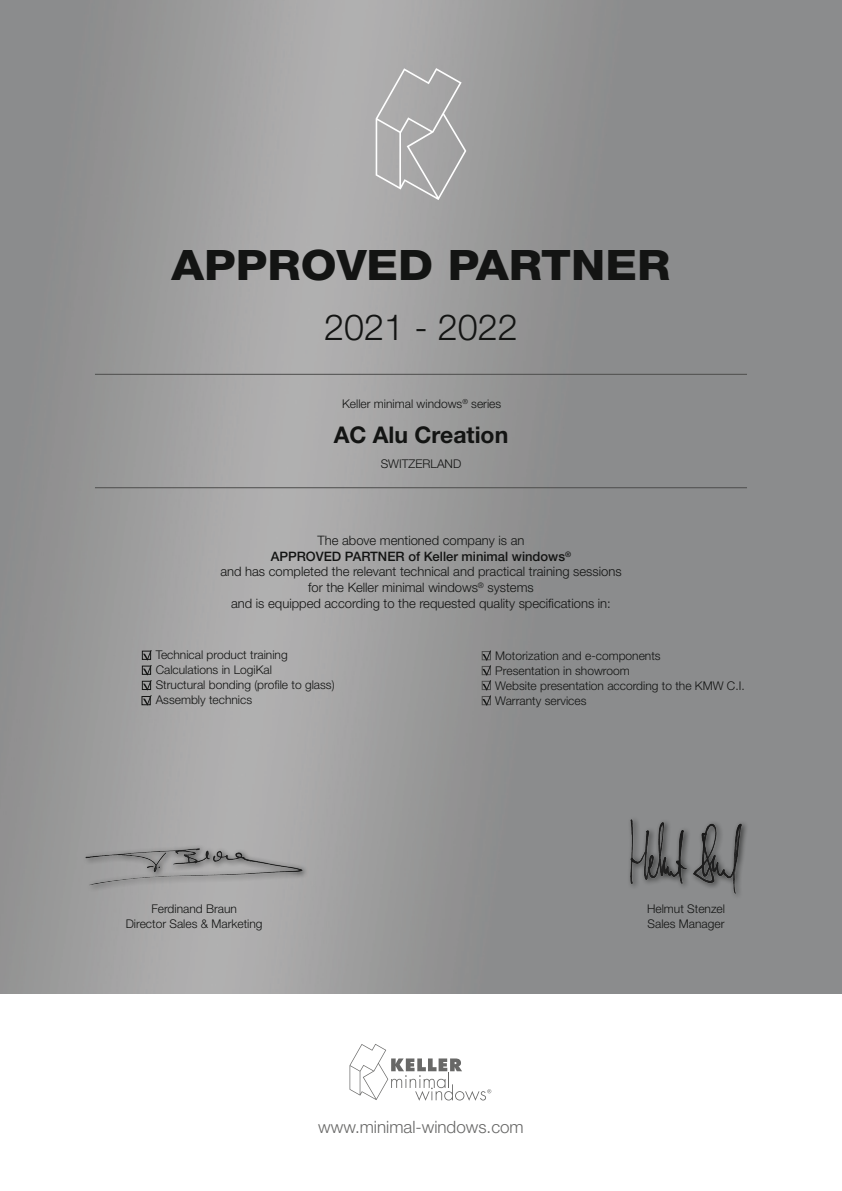
<style>
.page{position:relative;width:842px;height:1191px;background:#fff}
.page>*{position:absolute;margin:0;border:0;box-sizing:border-box;transform-origin:0 0}
.t1{font:800 42px "Helvetica Neue LT Std";color:#131413;scale:1.1 1}
.t2{font:300 36px "Helvetica Neue LT Std";color:#131413}
.t3{font:700 23px "Helvetica Neue LT Std";color:#131413}
.t4{font:300 17px "Helvetica Neue LT Std";color:#686867}
.t5{font:300 13px/15.6px "Helvetica Neue LT Std";color:#131413;text-align:center}
.t6{font:300 12px/15px "Helvetica Neue LT Std";color:#131413}
.s1{font-weight:500}
</style>
<div class="page">
<img style="left:0;top:0;width:842px;height:993px">
<hr style="left:95px;top:374px;width:652px;height:1px;background:#4d4d4c">
<hr style="left:95px;top:487px;width:652px;height:1px;background:#4d4d4c">
<div style="left:83px;top:844px;width:227px;height:48px;background:#131413;opacity:.75"></div>
<img style="left:86px;top:848px;width:216px;height:38px">
<div style="left:627px;top:816px;width:122px;height:84px;background:#131413;opacity:.75"></div>
<img style="left:631px;top:819px;width:110px;height:74px">
<svg style="left:376px;top:68px;width:90px;height:132px;background:#aeadae"></svg>
<svg style="left:350px;top:1044px;width:141px;height:56px"></svg>
<svg style="left:143px;top:650px;width:9px;height:55px"></svg>
<div style="left:142px;top:651px;width:9px;height:8px;border:1px solid #131413"></div>
<div style="left:142px;top:666px;width:9px;height:8px;border:1px solid #131413"></div>
<div style="left:142px;top:681px;width:9px;height:9px;border:1px solid #131413"></div>
<div style="left:142px;top:696px;width:8px;height:9px;border:1px solid #131413"></div>
<svg style="left:482px;top:650px;width:9px;height:56px"></svg>
<h1 class="t1" style="left:172px;top:240px;width:455px">APPROVED PARTNER</h1>
<h2 class="t2" style="left:324px;top:306px;width:195px">2021 - 2022</h2>
<p class="t6" style="left:342px;top:396px;width:161px">Keller minimal windows<sup>®</sup> series</p>
<h3 class="t3" style="left:334px;top:421px;width:176px">AC Alu Creation</h3>
<p class="t6" style="left:381px;top:456px;width:82px">SWITZERLAND</p>
<p class="t5" style="left:220px;top:532px;width:403px">The above mentioned company is an<br><span class="s1">APPROVED PARTNER of Keller minimal windows</span><sup>®<br></sup>and has completed the relevant technical and practical training sessions for the Keller minimal windows<sup>®</sup> systems<br>and is equipped according to the requested quality specifications in:</p>
<p class="t6" style="left:156px;top:646px;width:180px">Technical product training<br>Calculations in LogiKal<br>Structural bonding (profile to glass)<br>Assembly technics</p>
<p class="t6" style="left:495px;top:648px;width:251px">Motorization and e-components<br>Presentation in showroom<br>Website presentation according to the KMW C.I.<br>Warranty services</p>
<p class="t6" style="left:126px;top:901px;width:138px;line-height:14.4px;text-align:center">Ferdinand Braun<br>Director Sales &amp; Marketing</p>
<p class="t6" style="left:647px;top:901px;width:80px;line-height:14.4px">Helmut Stenzel<br>Sales Manager</p>
<h3 class="t4" style="left:318px;top:1116px;width:207px">www.minimal-windows.com</h3>
</div>
